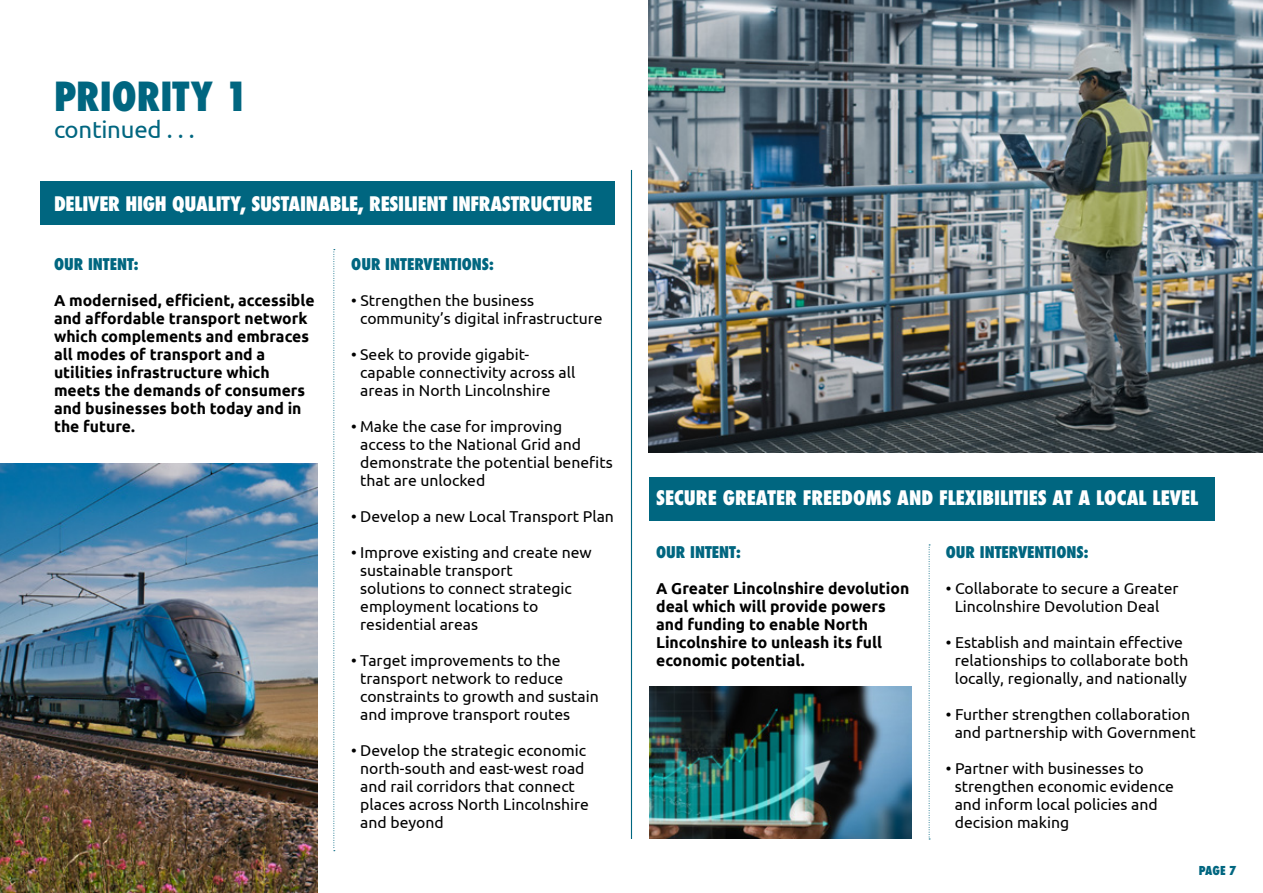
<style>
.page{position:relative;width:1263px;height:893px;background:#fff}
.page>*{position:absolute;margin:0;border:0;box-sizing:border-box;transform-origin:0 0}
.t1{font:800 condensed 39px "Futura";color:#006680}
.t2{font:24px "Ubuntu";letter-spacing:-.01em;color:#006680}
.t3{font:800 condensed 19.5px "Futura";letter-spacing:-.005em;color:#fff}
.t4{font:15.75px/18px "Ubuntu";color:#000}
.t5{font:700 15.75px/18px "Ubuntu";color:#000}
.t6{font:800 condensed 15.75px "Futura";color:#006680}
.t7{font:800 condensed 12px "Futura";color:#006680}
</style>
<div class="page">
<div style="left:40px;top:182px;width:574px;height:43px;background:#006680"></div>
<div style="left:650px;top:477px;width:565px;height:44px;background:#006680"></div>
<img style="left:648px;top:0;width:615px;height:452px">
<img style="left:0;top:463px;width:317px;height:430px">
<img style="left:650px;top:687px;width:262px;height:152px">
<hr style="left:631px;top:170px;width:1px;height:669px;background:#006680">
<svg style="left:929px;top:545px;width:1px;height:295px"></svg>
<svg style="left:333px;top:249px;width:2px;height:602px"></svg>
<h1 class="t1" style="left:54px;top:70px;width:195px">PRIORITY 1</h1>
<h2 class="t2" style="left:54px;top:115px;width:142px">continued . . .</h2>
<p class="t3" style="left:54px;top:190px;width:540px">DELIVER HIGH QUALITY, SUSTAINABLE, RESILIENT INFRASTRUCTURE</p>
<p class="t6" style="left:54px;top:253px;width:86px">OUR INTENT:</p>
<p class="t5" style="left:54px;top:291px;width:262px">A modernised, efficient, accessible and affordable transport network which complements and embraces all modes of transport and a utilities infrastructure which meets the demands of consumers and businesses both today and in the future.</p>
<p class="t6" style="left:351px;top:253px;width:144px">OUR INTERVENTIONS:</p>
<p class="t4" style="left:360px;top:291px;width:244px;text-indent:-9px">• Strengthen the business community’s digital infrastructure</p>
<p class="t4" style="left:360px;top:345px;width:217px;text-indent:-9px">• Seek to provide gigabit&shy;capable connectivity across all areas in North Lincolnshire</p>
<p class="t4" style="left:360px;top:417px;width:254px;text-indent:-9px">• Make the case for improving<br>access to the National Grid and demonstrate the potential benefits that are unlocked</p>
<p class="t4" style="left:351px;top:507px;width:264px">• Develop a new Local Transport Plan</p>
<p class="t4" style="left:360px;top:543px;width:233px;text-indent:-9px">• Improve existing and create new sustainable transport<br>solutions to connect strategic employment locations to residential areas</p>
<p class="t4" style="left:360px;top:651px;width:240px;text-indent:-9px">• Target improvements to the transport network to reduce constraints to growth and sustain and improve transport routes</p>
<p class="t4" style="left:360px;top:741px;width:230px;text-indent:-9px">• Develop the strategic economic north-south and east-west road and rail corridors that connect places across North Lincolnshire and beyond</p>
<p class="t3" style="left:656px;top:485px;width:544px">SECURE GREATER FREEDOMS AND FLEXIBILITIES AT A LOCAL LEVEL</p>
<p class="t6" style="left:656px;top:541px;width:86px">OUR INTENT:</p>
<p class="t5" style="left:656px;top:579px;width:255px">A Greater Lincolnshire devolution deal which will provide powers and funding to enable North<br>Lincolnshire to unleash its full economic potential.</p>
<p class="t6" style="left:946px;top:542px;width:144px">OUR INTERVENTIONS:</p>
<p class="t4" style="left:955px;top:579px;width:225px;text-indent:-9px">• Collaborate to secure a Greater<br>Lincolnshire Devolution Deal</p>
<p class="t4" style="left:946px;top:633px;width:244px;text-align:center">• Establish and maintain effective relationships to collaborate both locally, regionally, and nationally</p>
<p class="t4" style="left:946px;top:705px;width:252px;text-align:center">• Further strengthen collaboration and partnership with Government</p>
<p class="t4" style="left:955px;top:759px;width:221px;text-indent:-9px">• Partner with businesses to strengthen economic evidence and inform local policies and decision making</p>
<p class="t7" style="left:1199px;top:863px;width:39px">PAGE 7</p>
</div>
